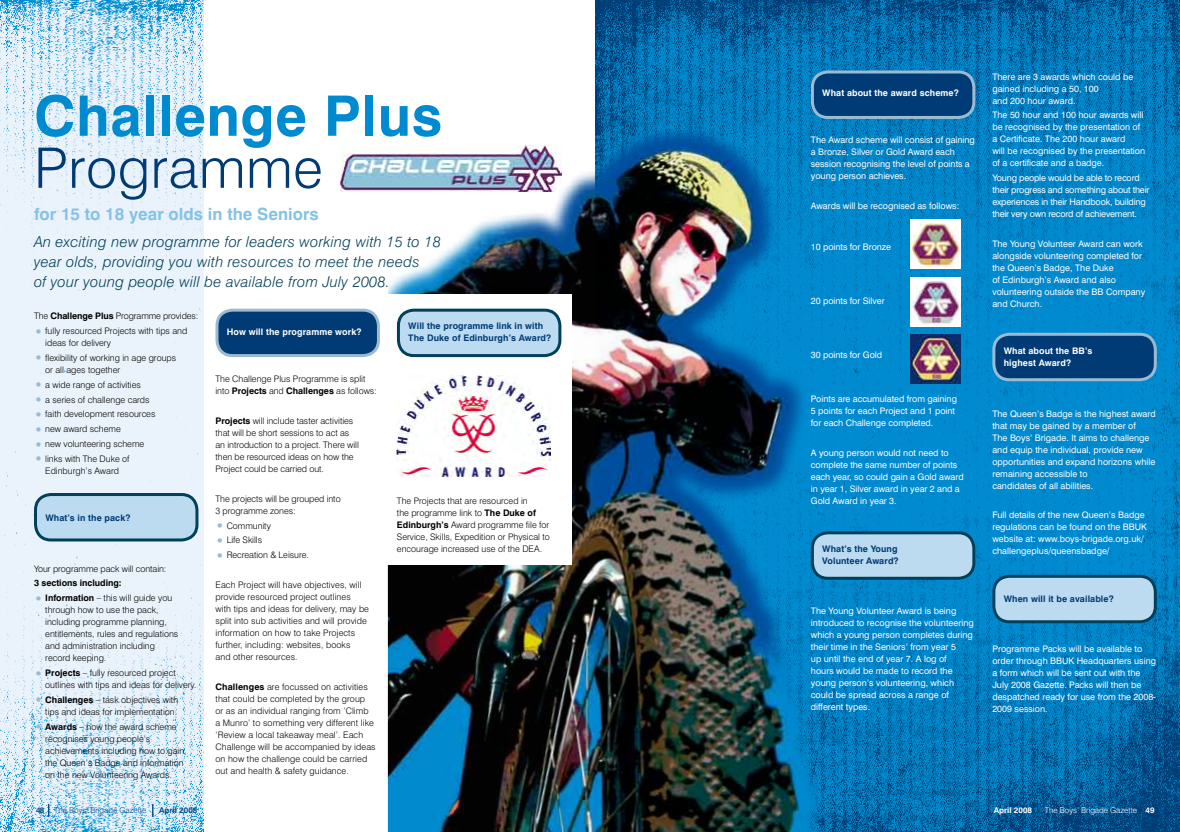
<style>
.page{position:relative;width:1180px;height:832px;background:#fff}
.page>*{position:absolute;margin:0;border:0;box-sizing:border-box;transform-origin:0 0}
.t1{font:700 55.9px "Swiss 721 BT";letter-spacing:.01em;color:#008acf}
.t2{font:300 55.9px "Swiss 721 BT";letter-spacing:.01em;color:#003b75}
.t3{font:700 16.9px "Swiss 721 BT";color:#86c2e6}
.t4{font:italic 300 15px/20px "Swiss 721 BT";letter-spacing:.02em;color:#00405a}
.t5{font:300 9px/12px "Swiss 721 BT";color:#000}
.t6{font:9px/12px "Swiss 721 BT";color:#fff}
.t7{font:9px/12px "Swiss 721 BT";letter-spacing:-.02em;color:#fff}
.t8{font:700 9px/12px "Swiss 721 BT";letter-spacing:.01em;color:#003b75}
.t9{font:700 9px/12px "Swiss 721 BT";letter-spacing:.01em;color:#fff}
.t10{font:700 9px "Swiss 721 BT";letter-spacing:-.005em;color:#000}
.t11{font:300 8px "Swiss 721 BT";color:#004b8f}
.t12{font:300 8px "Swiss 721 BT";color:#fff}
.t13{font:700 8px "Swiss 721 BT";color:#004b8f}
.t14{font:700 8px "Swiss 721 BT";color:#fff}
.s1{font-weight:700}
.s2{font-size:15px;color:#9cbbd2}
</style>
<div class="page">
<img style="left:595px;top:0;width:585px;height:831px">
<img style="left:911px;top:220px;width:49px;height:48px">
<img style="left:911px;top:278px;width:49px;height:48px">
<img style="left:911px;top:335px;width:49px;height:49px">
<div style="left:994px;top:576px;width:161px;height:45px;background:#bcdbf0;border-radius:16px"></div>
<div style="left:992px;top:574px;width:165px;height:49px;border:3px solid #00405a;border-radius:16px"></div>
<div style="left:994px;top:334px;width:161px;height:45px;background:#003b75;border-radius:16px"></div>
<div style="left:992px;top:333px;width:165px;height:48px;border:3px solid #9cbbd2;border-radius:16px"></div>
<div style="left:812px;top:72px;width:162px;height:45px;background:#003b75;border-radius:16px"></div>
<div style="left:811px;top:70px;width:164px;height:49px;border:3px solid #9cbbd2;border-radius:16px"></div>
<div style="left:217px;top:310px;width:161px;height:45px;background:#003b75;border-radius:16px"></div>
<div style="left:215px;top:308px;width:165px;height:49px;border:3px solid #9cbbd2;border-radius:16px"></div>
<img style="left:0;top:0;width:204px;height:831px">
<img style="left:341px;top:152px;width:47px;height:40px">
<div style="left:36px;top:494px;width:161px;height:46px;background:#bcdbf0;border-radius:16px"></div>
<div style="left:34px;top:493px;width:164px;height:48px;border:3px solid #00405a;border-radius:16px"></div>
<img style="left:388px;top:128px;width:490px;height:703px">
<div style="left:387px;top:295px;width:184px;height:269px;background:#fff"></div>
<div style="left:398px;top:310px;width:162px;height:45px;background:#bcdbf0;border-radius:16px"></div>
<div style="left:397px;top:308px;width:164px;height:49px;border:3px solid #00405a;border-radius:16px"></div>
<img style="left:397px;top:375px;width:154px;height:101px">
<div style="left:812px;top:532px;width:162px;height:46px;background:#bcdbf0;border-radius:16px"></div>
<div style="left:811px;top:531px;width:164px;height:48px;border:3px solid #00405a;border-radius:16px"></div>
<svg style="left:1038px;top:803px;width:1px;height:13px"></svg>
<svg style="left:1143px;top:803px;width:1px;height:13px"></svg>
<svg style="left:48px;top:803px;width:1px;height:13px"></svg>
<svg style="left:153px;top:803px;width:1px;height:13px"></svg>
<h1 class="t1" style="left:34px;top:82px;width:410px">Challenge Plus</h1>
<h1 class="t2" style="left:34px;top:134px;width:290px">Programme</h1>
<h2 class="t3" style="left:34px;top:203px;width:286px">for 15 to 18 year olds in the Seniors</h2>
<h3 class="t4" style="left:34px;top:231px;width:408px">An exciting new programme for leaders working with 15 to 18 year olds, providing you with resources to meet the needs<br>of your young people will be available from July 2008.</h3>
<p class="t8" style="left:408px;top:320px;width:144px">Will the programme link in with<br>The Duke of Edinburgh’s Award?</p>
<p class="t5" style="left:34px;top:310px;width:166px">The <span class="s1">Challenge Plus</span> Programme provides:</p>
<p class="t5" style="left:45px;top:325px;width:144px;text-indent:-11px"><span class="s2">•</span> fully resourced Projects with tips and ideas for delivery</p>
<p class="t5" style="left:45px;top:351px;width:132px;text-indent:-11px"><span class="s2">•</span> flexibility of working in age groups or all ages together</p>
<p class="t5" style="left:34px;top:378px;width:108px"><span class="s2">•</span> a wide range of activities</p>
<p class="t5" style="left:34px;top:393px;width:117px"><span class="s2">•</span> a series of challenge cards</p>
<p class="t5" style="left:34px;top:408px;width:123px"><span class="s2">•</span> faith development resources</p>
<p class="t5" style="left:34px;top:423px;width:88px"><span class="s2">•</span> new award scheme</p>
<p class="t5" style="left:34px;top:438px;width:112px"><span class="s2">•</span> new volunteering scheme</p>
<p class="t5" style="left:34px;top:452px;width:97px;text-align:center"><span class="s2">•</span> links with The Duke of<br>Edinburgh’s Award</p>
<p class="t8" style="left:45px;top:512px;width:87px">What’s in the pack?</p>
<p class="t9" style="left:227px;top:325px;width:136px">How will the programme work?</p>
<p class="t5" style="left:215px;top:373px;width:163px">The Challenge Plus Programme is split into <span class="s1">Projects</span> and <span class="s1">Challenges</span> as follows:</p>
<p class="t5" style="left:215px;top:414px;width:145px"><span class="s1">Projects</span> will include taster activities that will be short sessions to act as an introduction to a project. There will then be resourced ideas on how the Project could be carried out.</p>
<p class="t5" style="left:215px;top:492px;width:127px">The projects will be grouped into<br>3 programme zones:</p>
<p class="t5" style="left:215px;top:519px;width:57px"><span class="s2">•</span> Community</p>
<p class="t5" style="left:215px;top:534px;width:48px"><span class="s2">•</span> Life Skills</p>
<p class="t5" style="left:215px;top:549px;width:95px"><span class="s2">•</span> Recreation &amp; Leisure.</p>
<p class="t5" style="left:215px;top:578px;width:155px">Each Project will have objectives, will provide resourced project outlines<br>with tips and ideas for delivery, may be split into sub activities and will provide information on how to take Projects further, including: websites, books<br>and other resources.</p>
<p class="t5" style="left:215px;top:680px;width:162px"><span class="s1">Challenges</span> are focussed on activities that could be completed by the group<br>or as an individual ranging from ‘Climb a Munro’ to something very different like ‘Review a local takeaway meal’. Each Challenge will be accompanied by ideas on how the challenge could be carried out and health &amp; safety guidance.</p>
<p class="t5" style="left:397px;top:494px;width:155px">The Projects that are resourced in<br>the programme link to <span class="s1">The Duke of Edinburgh’s</span> Award programme file for Service, Skills, Expedition or Physical to encourage increased use of the DEA.</p>
<p class="t5" style="left:34px;top:562px;width:134px">Your programme pack will contain:</p>
<p class="t10" style="left:34px;top:577px;width:89px">3 sections including:</p>
<p class="t5" style="left:45px;top:592px;width:134px;text-indent:-11px"><span class="s2">•</span> <span class="s1">Information</span> – this will guide you through how to use the pack, including programme planning, entitlements, rules and regulations and administration including record keeping.</p>
<p class="t5" style="left:45px;top:666px;width:153px;text-indent:-11px"><span class="s2">•</span> <span class="s1">Projects</span> – fully resourced project outlines with tips and ideas for delivery.</p>
<p class="t5" style="left:34px;top:693px;width:146px;text-align:right"><span class="s2">•</span> <span class="s1">Challenges</span> – task objectives with tips and ideas for implementation.</p>
<p class="t5" style="left:45px;top:720px;width:140px;text-indent:-11px"><span class="s2">•</span> <span class="s1">Awards</span> – how the award scheme recognises young people’s achievements including how to gain the Queen’s Badge and information on the new Volunteering Awards.</p>
<p class="t9" style="left:822px;top:86px;width:138px">What about the award scheme?</p>
<p class="t6" style="left:811px;top:134px;width:166px">The Award scheme will consist of gaining a Bronze, Silver or Gold Award each session recognising the level of points a young person achieves.</p>
<p class="t6" style="left:811px;top:199px;width:150px">Awards will be recognised as follows:</p>
<p class="t6" style="left:811px;top:241px;width:82px">10 points for Bronze</p>
<p class="t6" style="left:811px;top:295px;width:75px">20 points for Silver</p>
<p class="t6" style="left:811px;top:348px;width:73px">30 points for Gold</p>
<p class="t6" style="left:811px;top:393px;width:148px">Points are accumulated from gaining<br>5 points for each Project and 1 point for each Challenge completed.</p>
<p class="t6" style="left:811px;top:447px;width:154px">A young person would not need to complete the same number of points each year, so could gain a Gold award in year 1, Silver award in year 2 and a<br>Gold Award in year 3.</p>
<p class="t8" style="left:822px;top:542px;width:78px">What’s the Young<br>Volunteer Award?</p>
<p class="t6" style="left:811px;top:604px;width:164px">The Young Volunteer Award is being introduced to recognise the volunteering which a young person completes during their time in the Seniors’ from year 5<br>up until the end of year 7. A log of<br>hours would be made to record the young person’s volunteering, which could be spread across a range of different types.</p>
<p class="t6" style="left:992px;top:70px;width:142px">There are 3 awards which could be gained including a 50, 100<br>and 200 hour award.</p>
<p class="t6" style="left:992px;top:109px;width:154px">The 50 hour and 100 hour awards will be recognised by the presentation of a Certificate. The 200 hour award<br>will be recognised by the presentation of a certificate and a badge.</p>
<p class="t7" style="left:992px;top:172px;width:159px">Young people would be able to record their progress and something about their experiences in their Handbook, building their very own record of achievement.</p>
<p class="t6" style="left:992px;top:238px;width:154px">The Young Volunteer Award can work alongside volunteering completed for the Queen’s Badge, The Duke<br>of Edinburgh’s Award and also volunteering outside the BB Company and Church.</p>
<p class="t9" style="left:1003px;top:345px;width:90px">What about the BB’s highest Award?</p>
<p class="t6" style="left:992px;top:407px;width:165px">The Queen’s Badge is the highest award that may be gained by a member of<br>The Boys’ Brigade. It aims to challenge and equip the individual, provide new opportunities and expand horizons while remaining accessible to<br>candidates of all abilities.</p>
<p class="t6" style="left:992px;top:509px;width:156px">Full details of the new Queen’s Badge regulations can be found on the BBUK website at: www.boys-brigade.org.uk/ challengeplus/queensbadge/</p>
<p class="t8" style="left:1003px;top:592px;width:112px">When will it be available?</p>
<p class="t6" style="left:992px;top:642px;width:165px">Programme Packs will be available to order through BBUK Headquarters using a form which will be sent out with the July 2008 Gazette. Packs will then be despatched ready for use from the 2008- 2009 session.</p>
<p class="t11" style="left:36px;top:805px;width:112px"><span class="s1">48</span> The Boys’ Brigade Gazette</p>
<p class="t13" style="left:159px;top:805px;width:40px">April 2008</p>
<p class="t14" style="left:994px;top:805px;width:40px">April 2008</p>
<p class="t12" style="left:1045px;top:805px;width:111px">The Boys’ Brigade Gazette <span class="s1">49</span></p>
</div>
